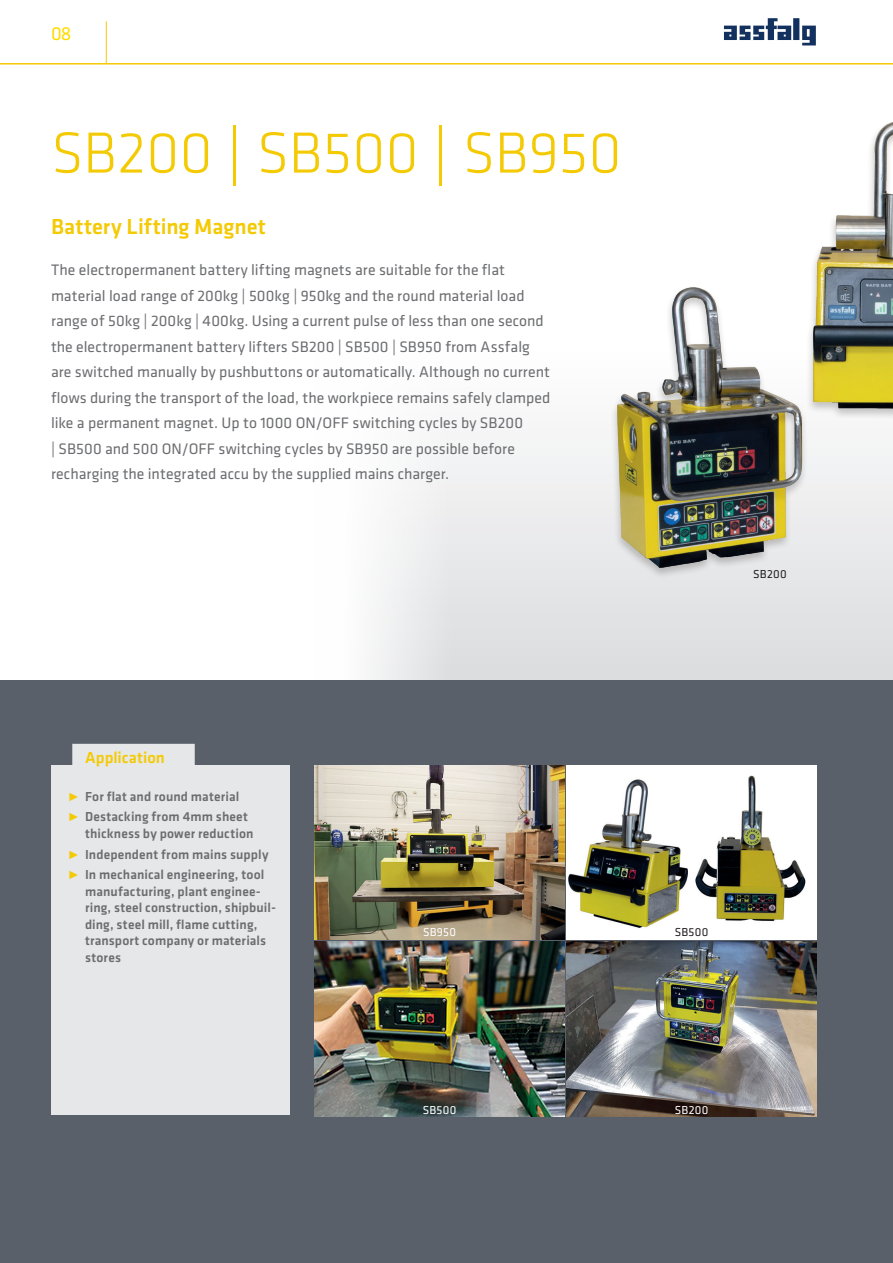
<style>
.page{position:relative;width:893px;height:1263px;background:#fff}
.page>*{position:absolute;margin:0;border:0;box-sizing:border-box;transform-origin:0 0}
.t1{font:300 60px "Klavika";letter-spacing:-.005em;color:#f4ca05}
.t2{font:500 22.5px "Klavika";color:#f4ca05}
.t3{font:19.5px "Klavika";color:#ffdc01}
.t4{font:500 16.5px "Klavika";color:#f4ca05}
.t5{font:15.75px/25.5px "Klavika";letter-spacing:.005em;color:#6c6d70}
.t6{font:500 13.5px/16.5px "Klavika";letter-spacing:.01em;color:#6c6d70}
.t7{font:12px "Klavika";letter-spacing:.02em;color:#fff}
.t8{font:12px "Klavika";letter-spacing:.02em;color:#231f20}
.s1{font-size:16.5px;color:#f4ca05}
</style>
<div class="page">
<svg style="left:372px;top:439px;width:520px;height:241px"></svg>
<div style="left:0;top:680px;width:893px;height:583px;background:#5a606a"></div>
<hr style="left:0;top:63px;width:893px;height:2px;background:#f4ca05">
<hr style="left:106px;top:21px;width:1px;height:43px;background:#f4ca05">
<img style="left:723px;top:18px;width:93px;height:28px">
<div style="left:51px;top:765px;width:238px;height:350px;background:#e6e7e9"></div>
<hr style="left:892px;top:353px;width:1px;height:327px;background:#e6e7e9">
<img style="left:533px;top:122px;width:360px;height:541px">
<img style="left:315px;top:765px;width:249px;height:175px">
<img style="left:315px;top:942px;width:249px;height:174px">
<img style="left:567px;top:942px;width:249px;height:174px">
<img style="left:567px;top:765px;width:122px;height:175px">
<img style="left:689px;top:765px;width:127px;height:175px">
<div style="left:72px;top:744px;width:123px;height:24px;background:#e6e7e9"></div>
<p class="t3" style="left:51px;top:23px;width:22px">08</p>
<h1 class="t1" style="left:51px;top:120px;width:572px">SB200 | SB500 | SB950</h1>
<h2 class="t2" style="left:51px;top:214px;width:216px">Battery Lifting Magnet</h2>
<p class="t5" style="left:51px;top:258px;width:501px">The electropermanent battery lifting magnets are suitable for the flat material load range of 200kg | 500kg | 950kg and the round material load range of 50kg | 200kg | 400kg. Using a current pulse of less than one second the electropermanent battery lifters SB200 | SB500 | SB950 from Assfalg are switched manually by pushbuttons or automatically. Although no current flows during the transport of the load, the workpiece remains safely clamped like a permanent magnet. Up to 1000 ON/OFF switching cycles by SB200<br>| SB500 and 500 ON/OFF switching cycles by SB950 are possible before recharging the integrated accu by the supplied mains charger.</p>
<p class="t8" style="left:753px;top:568px;width:35px">SB200</p>
<p class="t4" style="left:85px;top:748px;width:81px">Application</p>
<p class="t6" style="left:68px;top:786px;width:181px;line-height:20.7px"><span class="s1">˭</span> For flat and round material <span class="s1">˭</span> Destacking from 4mm sheet</p>
<p class="t6" style="left:68px;top:823px;width:202px;line-height:20.7px;text-align:center">thickness by power reduction<br><span class="s1">˭</span> Independent from mains supply <span class="s1">˭</span> In mechanical engineering, tool</p>
<p class="t6" style="left:85px;top:883px;width:193px">manufacturing, plant enginee&shy;ring, steel construction, shipbuil&shy;ding, steel mill, flame cutting, transport company or materials stores</p>
<p class="t7" style="left:423px;top:925px;width:34px">SB950</p>
<p class="t7" style="left:423px;top:1104px;width:35px">SB500</p>
<p class="t8" style="left:675px;top:925px;width:35px">SB500</p>
<p class="t7" style="left:675px;top:1104px;width:35px">SB200</p>
</div>
